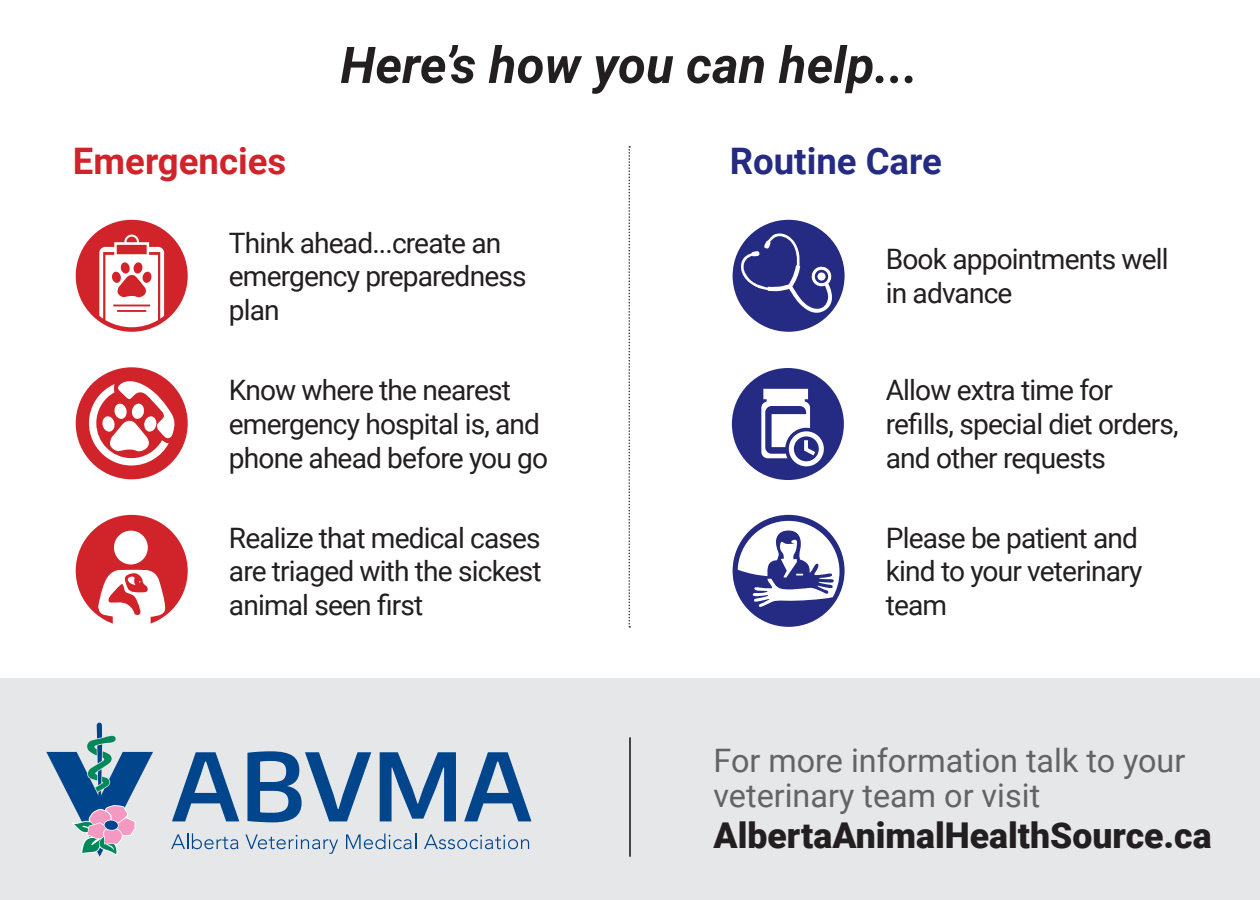
<style>
.page{position:relative;width:1260px;height:900px;background:#fff}
.page>*{position:absolute;margin:0;border:0;box-sizing:border-box;transform-origin:0 0}
.t1{font:italic 700 50.5px "Roboto";color:#231f20}
.t2{font:700 36.5px "Roboto";color:#252b82}
.t3{font:700 36.5px "Roboto";color:#d1232a}
.t4{font:900 35.5px "Roboto";color:#231f20}
.t5{font:32.25px/34.5px "Roboto";color:#636366}
.t6{font:28px/33.8px "Roboto";letter-spacing:-.03em;color:#231f20}
</style>
<div class="page">
<svg style="left:629px;top:146px;width:1px;height:482px"></svg>
<div style="left:733px;top:220px;width:112px;height:112px;background:#252b82;border-radius:50%"></div>
<svg style="left:740px;top:232px;width:92px;height:82px"></svg>
<div style="left:733px;top:515px;width:112px;height:112px;background:#252b82;border-radius:50%"></div>
<div style="left:732px;top:368px;width:112px;height:112px;background:#252b82;border-radius:50%"></div>
<svg style="left:761px;top:389px;width:63px;height:77px"></svg>
<svg style="left:738px;top:521px;width:102px;height:87px"></svg>
<div style="left:76px;top:220px;width:112px;height:112px;background:#d1232a;border-radius:50%"></div>
<svg style="left:99px;top:235px;width:65px;height:92px"></svg>
<div style="left:76px;top:515px;width:112px;height:112px;background:#d1232a;border-radius:50%"></div>
<div style="left:114px;top:531px;width:34px;height:33px;background:#fff;border-radius:50%"></div>
<svg style="left:98px;top:569px;width:68px;height:58px"></svg>
<div style="left:76px;top:367px;width:112px;height:112px;background:#d1232a;border-radius:50%"></div>
<svg style="left:89px;top:379px;width:86px;height:87px"></svg>
<div style="left:0;top:679px;width:1260px;height:221px;background:#e6e7e9"></div>
<svg style="left:172px;top:752px;width:67px;height:69px"></svg>
<svg style="left:247px;top:751px;width:124px;height:71px"></svg>
<svg style="left:380px;top:752px;width:76px;height:69px"></svg>
<svg style="left:464px;top:752px;width:67px;height:69px"></svg>
<svg style="left:171px;top:833px;width:67px;height:16px"></svg>
<svg style="left:245px;top:834px;width:93px;height:20px"></svg>
<svg style="left:346px;top:833px;width:70px;height:16px"></svg>
<svg style="left:424px;top:834px;width:105px;height:15px"></svg>
<svg style="left:46px;top:723px;width:107px;height:134px"></svg>
<hr style="left:629px;top:737px;width:2px;height:120px;background:#231f20">
<p class="t3" style="left:73px;top:135px;width:215px">Emergencies</p>
<p class="t1" style="left:340px;top:30px;width:579px">Here’s how you can help...</p>
<p class="t2" style="left:730px;top:135px;width:214px">Routine Care</p>
<p class="t6" style="left:229px;top:225px;width:299px">Think ahead...create an emergency preparedness plan</p>
<p class="t6" style="left:229px;top:372px;width:321px">Know where the nearest emergency hospital is, and phone ahead before you go</p>
<p class="t6" style="left:229px;top:520px;width:314px;text-align:justify">Realize that medical cases are triaged with the sickest animal seen first</p>
<p class="t6" style="left:886px;top:242px;width:284px">Book appointments well in advance</p>
<p class="t6" style="left:886px;top:372px;width:294px">Allow extra time for refills, special diet orders, and other requests</p>
<p class="t6" style="left:886px;top:520px;width:258px">Please be patient and kind to your veterinary team</p>
<p class="t5" style="left:714px;top:742px;width:473px">For more information talk to your veterinary team or visit</p>
<p class="t4" style="left:714px;top:810px;width:500px">AlbertaAnimalHealthSource.ca</p>
</div>
